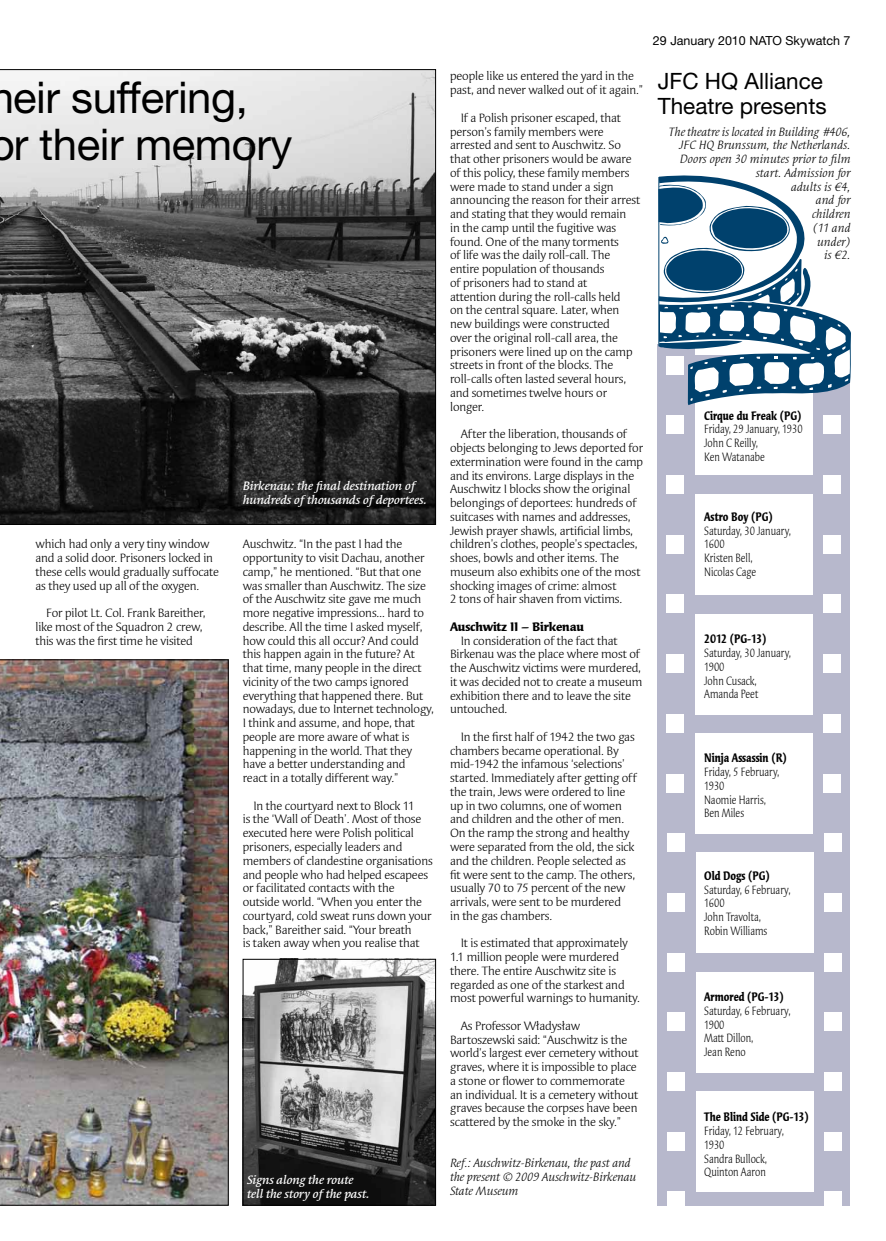
<style>
.page{position:relative;width:886px;height:1241px;background:#fff}
.page>*{position:absolute;margin:0;border:0;box-sizing:border-box;transform-origin:0 0}
.t1{font:43.75px/46.2px "Helvetica Neue LT";letter-spacing:-.01em;color:#000}
.t2{font:22.5px/25px "Helvetica Neue LT";color:#000}
.t3{font:12.5px/13.8px "Syndor ITC";letter-spacing:-.01em;color:#000}
.t4{font:12.5px/13.8px "Syndor ITC";letter-spacing:-.01em;color:#000;scale:.8 1}
.t5{font:italic 12.5px/13.8px "Syndor ITC";letter-spacing:-.01em;color:#000;text-align:right}
.t6{font:italic 500 12.5px/13.8px "Syndor ITC";color:#fff}
.t7{font:700 12.5px "Syndor ITC";color:#000;scale:.8 1}
.t8{font:12.5px "Helvetica Neue LT";color:#000}
.t9{font:700 12.5px "Syndor ITC";color:#000}
</style>
<div class="page">
<div style="left:658px;top:344px;width:192px;height:517px;background:#b7b8cc"></div>
<div style="left:695px;top:613px;width:117px;height:101px;background:#fff"></div>
<div style="left:695px;top:493px;width:117px;height:101px;background:#fff"></div>
<div style="left:695px;top:374px;width:117px;height:101px;background:#fff"></div>
<div style="left:823px;top:416px;width:17px;height:18px;background:#fff"></div>
<div style="left:823px;top:475px;width:17px;height:18px;background:#fff"></div>
<div style="left:823px;top:535px;width:17px;height:18px;background:#fff"></div>
<div style="left:823px;top:594px;width:17px;height:19px;background:#fff"></div>
<div style="left:823px;top:654px;width:17px;height:18px;background:#fff"></div>
<div style="left:823px;top:714px;width:17px;height:18px;background:#fff"></div>
<div style="left:823px;top:773px;width:17px;height:19px;background:#fff"></div>
<div style="left:666px;top:416px;width:17px;height:18px;background:#fff"></div>
<div style="left:666px;top:475px;width:17px;height:18px;background:#fff"></div>
<div style="left:666px;top:535px;width:17px;height:18px;background:#fff"></div>
<div style="left:666px;top:594px;width:17px;height:19px;background:#fff"></div>
<div style="left:666px;top:654px;width:17px;height:18px;background:#fff"></div>
<div style="left:666px;top:714px;width:17px;height:18px;background:#fff"></div>
<div style="left:666px;top:773px;width:17px;height:19px;background:#fff"></div>
<div style="left:695px;top:732px;width:117px;height:101px;background:#fff"></div>
<svg style="left:658px;top:175px;width:192px;height:230px"></svg>
<hr style="left:658px;top:177px;width:1px;height:169px;background:#00416d">
<div style="left:658px;top:843px;width:192px;height:362px;background:#b7b8cc"></div>
<div style="left:696px;top:971px;width:117px;height:101px;background:#fff"></div>
<div style="left:696px;top:851px;width:117px;height:101px;background:#fff"></div>
<div style="left:824px;top:833px;width:18px;height:18px;background:#fff"></div>
<div style="left:824px;top:893px;width:18px;height:18px;background:#fff"></div>
<div style="left:824px;top:952px;width:18px;height:18px;background:#fff"></div>
<div style="left:824px;top:1012px;width:18px;height:18px;background:#fff"></div>
<div style="left:824px;top:1072px;width:18px;height:18px;background:#fff"></div>
<div style="left:824px;top:1131px;width:18px;height:18px;background:#fff"></div>
<div style="left:824px;top:1191px;width:18px;height:14px;background:#fff"></div>
<div style="left:667px;top:833px;width:17px;height:18px;background:#fff"></div>
<div style="left:667px;top:893px;width:17px;height:18px;background:#fff"></div>
<div style="left:667px;top:952px;width:17px;height:18px;background:#fff"></div>
<div style="left:667px;top:1012px;width:17px;height:18px;background:#fff"></div>
<div style="left:667px;top:1072px;width:17px;height:18px;background:#fff"></div>
<div style="left:667px;top:1131px;width:17px;height:18px;background:#fff"></div>
<div style="left:667px;top:1191px;width:17px;height:14px;background:#fff"></div>
<div style="left:696px;top:1090px;width:117px;height:101px;background:#fff"></div>
<img style="left:245px;top:960px;width:189px;height:243px">
<div style="left:243px;top:958px;width:193px;height:247px;border:1px solid #000"></div>
<img style="left:0;top:659px;width:229px;height:546px">
<svg style="left:0;top:69px;width:436px;height:455px;background:#676767"></svg>
<h1 class="t1" style="left:-11px;top:74px;width:305px">heir suffering, or their memory</h1>
<p class="t3" style="left:35px;top:537px;width:185px">which had only a very tiny window and a solid door. Prisoners locked in these cells would gradually suffocate as they used up all of the oxygen.</p>
<p class="t3" style="left:35px;top:606px;width:172px;text-indent:11px">For pilot Lt. Col. Frank Bareither, like most of the Squadron 2 crew, this was the first time he visited</p>
<p class="t6" style="left:243px;top:479px;width:186px">Birkenau: the final destination of hundreds of thousands of deportees.</p>
<p class="t3" style="left:243px;top:537px;width:193px">Auschwitz. “In the past I had the opportunity to visit Dachau, another camp,” he mentioned. “But that one was smaller than Auschwitz. The size of the Auschwitz site gave me much more negative impressions… hard to describe. All the time I asked myself, how could this all occur? And could this happen again in the future? At that time, many people in the direct vicinity of the two camps ignored everything that happened there. But nowadays, due to Internet technology, I think and assume, and hope, that people are more aware of what is happening in the world. That they have a better understanding and<br>react in a totally different way.”</p>
<p class="t3" style="left:243px;top:798px;width:191px;text-indent:11px">In the courtyard next to Block 11<br>is the ‘Wall of Death’. Most of those executed here were Polish political prisoners, especially leaders and members of clandestine organisations and people who had helped escapees or facilitated contacts with the outside world. “When you enter the courtyard, cold sweat runs down your back,” Bareither said. “Your breath<br>is taken away when you realise that</p>
<p class="t6" style="left:247px;top:1172px;width:124px">Signs along the route tell the story of the past.</p>
<p class="t3" style="left:450px;top:70px;width:194px">people like us entered the yard in the past, and never walked out of it again.”</p>
<p class="t3" style="left:450px;top:111px;width:192px;text-indent:11px">If a Polish prisoner escaped, that person’s family members were arrested and sent to Auschwitz. So that other prisoners would be aware of this policy, these family members were made to stand under a sign announcing the reason for their arrest and stating that they would remain<br>in the camp until the fugitive was found. One of the many torments<br>of life was the daily roll-call. The entire population of thousands<br>of prisoners had to stand at<br>attention during the roll-calls held<br>on the central square. Later, when new buildings were constructed<br>over the original roll‑call area, the prisoners were lined up on the camp streets in front of the blocks. The roll‑calls often lasted several hours, and sometimes twelve hours or longer.</p>
<p class="t3" style="left:450px;top:427px;width:195px;text-indent:11px">After the liberation, thousands of objects belonging to Jews deported for extermination were found in the camp and its environs. Large displays in the Auschwitz I blocks show the original belongings of deportees: hundreds of suitcases with names and addresses, Jewish prayer shawls, artificial limbs, children’s clothes, people’s spectacles, shoes, bowls and other items. The museum also exhibits one of the most shocking images of crime: almost<br>2 tons of hair shaven from victims.</p>
<p class="t9" style="left:450px;top:619px;width:135px">Auschwitz II – Birkenau</p>
<p class="t3" style="left:450px;top:633px;width:194px;text-indent:11px">In consideration of the fact that<br>Birkenau was the place where most of the Auschwitz victims were murdered, it was decided not to create a museum exhibition there and to leave the site untouched.</p>
<p class="t3" style="left:450px;top:730px;width:188px;text-indent:11px">In the first half of 1942 the two gas chambers became operational. By mid-1942 the infamous ‘selections’ started. Immediately after getting off the train, Jews were ordered to line up in two columns, one of women and children and the other of men.<br>On the ramp the strong and healthy were separated from the old, the sick and the children. People selected as fit were sent to the camp. The others, usually 70 to 75 percent of the new arrivals, were sent to be murdered<br>in the gas chambers.</p>
<p class="t3" style="left:450px;top:936px;width:191px;text-indent:11px">It is estimated that approximately 1.1 million people were murdered there. The entire Auschwitz site is regarded as one of the starkest and most powerful warnings to humanity.</p>
<p class="t3" style="left:450px;top:1018px;width:190px;text-indent:11px">As Professor Władysław Bartoszewski said: “Auschwitz is the world’s largest ever cemetery without graves, where it is impossible to place a stone or flower to commemorate an individual. It is a cemetery without graves because the corpses have been scattered by the smoke in the sky.”</p>
<p class="t5" style="left:450px;top:1156px;width:188px;text-align:left">Ref.: Auschwitz-Birkenau, the past and the present © 2009 Auschwitz-Birkenau<br>State Museum</p>
<p class="t8" style="left:653px;top:33px;width:199px">29 January 2010 NATO Skywatch 7</p>
<h2 class="t2" style="left:658px;top:68px;width:170px">JFC HQ Alliance<br>Theatre presents</h2>
<p class="t5" style="left:668px;top:125px;width:184px">The theatre is located in Building #406,<br>JFC HQ Brunssum, the Netherlands.<br>Doors open 30 minutes prior to film start. Admission for<br>adults is €4,<br>and for<br>children<br>(11 and<br>under)<br>is €2.</p>
<p class="t7" style="left:704px;top:407px;width:123px">Cirque du Freak (PG)</p>
<p class="t4" style="left:704px;top:422px;width:124px">Friday, 29 January, 1930<br>John C Reilly,<br>Ken Watanabe</p>
<p class="t7" style="left:704px;top:509px;width:87px">Astro Boy (PG)</p>
<p class="t4" style="left:704px;top:523px;width:110px">Saturday, 30 January,<br>1600<br>Kristen Bell,<br>Nicolas Cage</p>
<p class="t7" style="left:704px;top:631px;width:80px">2012 (PG-13)</p>
<p class="t4" style="left:704px;top:646px;width:110px">Saturday, 30 January,<br>1900<br>John Cusack,<br>Amanda Peet</p>
<p class="t7" style="left:704px;top:750px;width:105px">Ninja Assassin (R)</p>
<p class="t4" style="left:704px;top:765px;width:96px">Friday, 5 February,<br>1930<br>Naomie Harris,<br>Ben Miles</p>
<p class="t7" style="left:704px;top:867px;width:84px">Old Dogs (PG)</p>
<p class="t4" style="left:704px;top:882px;width:109px">Saturday, 6 February,<br>1600<br>John Travolta,<br>Robin Williams</p>
<p class="t7" style="left:704px;top:989px;width:101px">Armored (PG-13)</p>
<p class="t4" style="left:704px;top:1003px;width:109px">Saturday, 6 February,<br>1900<br>Matt Dillon,<br>Jean Reno</p>
<p class="t7" style="left:704px;top:1109px;width:132px">The Blind Side (PG-13)</p>
<p class="t4" style="left:704px;top:1123px;width:101px">Friday, 12 February,<br>1930<br>Sandra Bullock,<br>Quinton Aaron</p>
</div>
